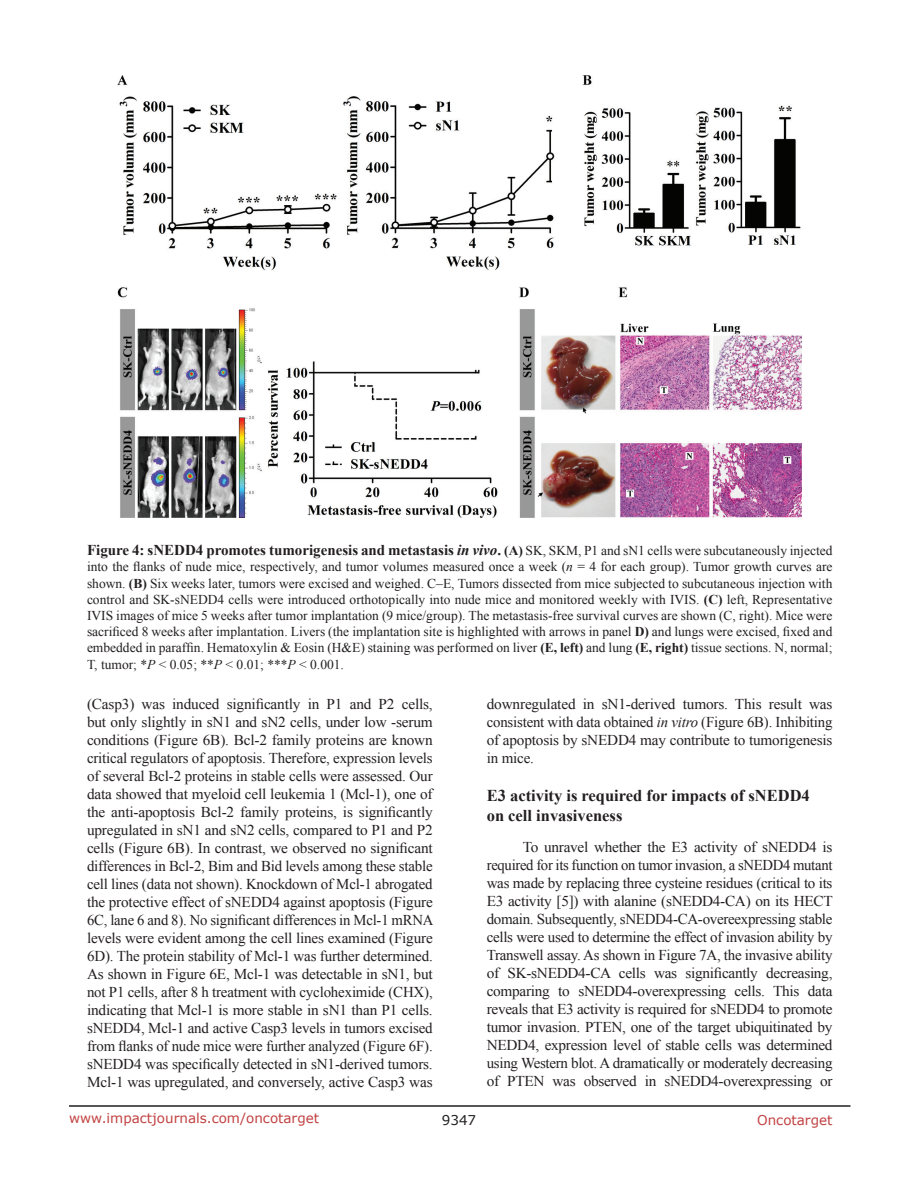
<style>
.page{position:relative;width:918px;height:1188px;background:#fff}
.page>*{position:absolute;margin:0;border:0;box-sizing:border-box;transform-origin:0 0}
.t1{font:700 16.5px/19.8px "Times New Roman";color:#231f20}
.t2{font:15px/18px "Times New Roman";letter-spacing:-.01em;color:#231f20;text-align:justify}
.t3{font:700 15px "Times New Roman";color:#231f20}
.t4{font:13.5px/16.2px "Times New Roman";color:#231f20;text-align:justify}
.t5{font:13.5px "Verdana";color:#c24141}
.t6{font:13.5px "Verdana";color:#231f20}
.s1{font-style:italic}
.s2{font-size:13.5px}
.s3{font-weight:400;font-size:13.5px}
.s4{font-weight:700}
</style>
<div class="page">
<hr style="left:69px;top:1105px;width:781px;height:2px;background:#231f20">
<img style="left:118px;top:75px;width:684px;height:443px">
<p class="t3" style="left:87px;top:540px;width:747px">Figure 4: sNEDD4 promotes tumorigenesis and metastasis <span class="s1">in vivo</span>. <span class="s2">(A)</span> <span class="s3">SK, SKM, P1 and sN1 cells were subcutaneously injected</span></p>
<p class="t4" style="left:87px;top:559px;width:747px">into the flanks of nude mice, respectively, and tumor volumes measured once a week (<span class="s1">n</span> = 4 for each group). Tumor growth curves are shown. <span class="s4">(B)</span> Six weeks later, tumors were excised and weighed. C–E, Tumors dissected from mice subjected to subcutaneous injection with control and SK-sNEDD4 cells were introduced orthotopically into nude mice and monitored weekly with IVIS. <span class="s4">(C)</span> left, Representative IVIS images of mice 5 weeks after tumor implantation (9 mice/group). The metastasis-free survival curves are shown (C, right). Mice were sacrificed 8 weeks after implantation. Livers (the implantation site is highlighted with arrows in panel <span class="s4">D)</span> and lungs were excised, fixed and embedded in paraffin. Hematoxylin &amp; Eosin (H&amp;E) staining was performed on liver <span class="s4">(E, left)</span> and lung <span class="s4">(E, right)</span> tissue sections. N, normal; T, tumor; *<span class="s1">P</span> &lt; 0.05; **<span class="s1">P</span> &lt; 0.01; ***<span class="s1">P</span> &lt; 0.001.</p>
<p class="t2" style="left:87px;top:695px;width:348px">(Casp3) was induced significantly in P1 and P2 cells, but only slightly in sN1 and sN2 cells, under low -serum conditions (Figure 6B). Bcl-2 family proteins are known critical regulators of apoptosis. Therefore, expression levels of several Bcl-2 proteins in stable cells were assessed. Our data showed that myeloid cell leukemia 1 (Mcl-1), one of the anti-apoptosis Bcl-2 family proteins, is significantly upregulated in sN1 and sN2 cells, compared to P1 and P2 cells (Figure 6B). In contrast, we observed no significant differences in Bcl-2, Bim and Bid levels among these stable cell lines (data not shown). Knockdown of Mcl-1 abrogated the protective effect of sNEDD4 against apoptosis (Figure 6C, lane 6 and 8). No significant differences in Mcl-1 mRNA levels were evident among the cell lines examined (Figure 6D). The protein stability of Mcl-1 was further determined.<br>As shown in Figure 6E, Mcl-1 was detectable in sN1, but not P1 cells, after 8 h treatment with cycloheximide (CHX), indicating that Mcl-1 is more stable in sN1 than P1 cells. sNEDD4, Mcl-1 and active Casp3 levels in tumors excised from flanks of nude mice were further analyzed (Figure 6F). sNEDD4 was specifically detected in sN1-derived tumors.<br>Mcl-1 was upregulated, and conversely, active Casp3 was</p>
<p class="t2" style="left:487px;top:695px;width:347px">downregulated in sN1-derived tumors. This result was consistent with data obtained <span class="s1">in vitro</span> (Figure 6B). Inhibiting of apoptosis by sNEDD4 may contribute to tumorigenesis in mice.</p>
<p class="t1" style="left:487px;top:785px;width:325px">E3 activity is required for impacts of sNEDD4 on cell invasiveness</p>
<p class="t2" style="left:487px;top:838px;width:347px;text-indent:36px">To unravel whether the E3 activity of sNEDD4 is required for its function on tumor invasion, a sNEDD4 mutant was made by replacing three cysteine residues (critical to its E3 activity [5]) with alanine (sNEDD4-CA) on its HECT domain. Subsequently, sNEDD4-CA-overeexpressing stable cells were used to determine the effect of invasion ability by Transwell assay. As shown in Figure 7A, the invasive ability of SK-sNEDD4-CA cells was significantly decreasing, comparing to sNEDD4-overexpressing cells. This data reveals that E3 activity is required for sNEDD4 to promote tumor invasion. PTEN, one of the target ubiquitinated by NEDD4, expression level of stable cells was determined using Western blot. A dramatically or moderately decreasing of PTEN was observed in sNEDD4-overexpressing or</p>
<p class="t5" style="left:69px;top:1109px;width:252px">www.impactjournals.com/oncotarget</p>
<p class="t6" style="left:442px;top:1111px;width:36px">9347</p>
<p class="t5" style="left:757px;top:1111px;width:77px">Oncotarget</p>
</div>
